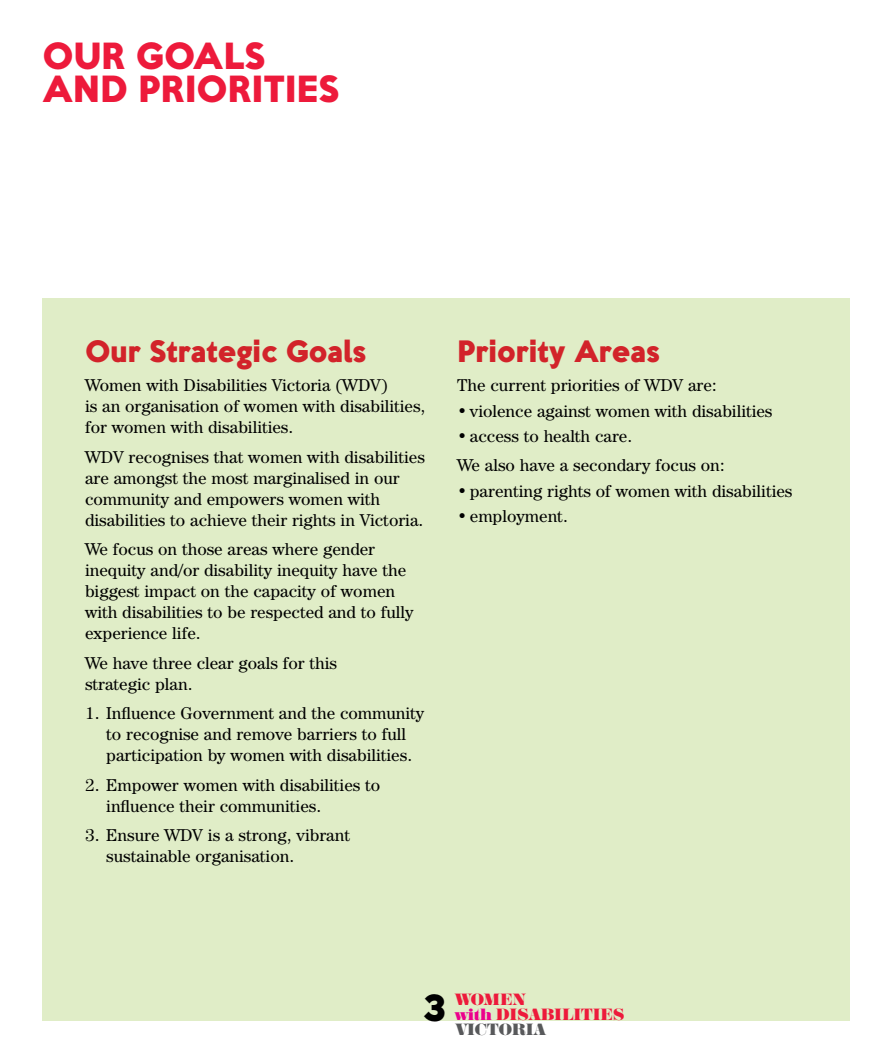
<style>
.page{position:relative;width:893px;height:1063px;background:#fff}
.page>*{position:absolute;margin:0;border:0;box-sizing:border-box;transform-origin:0 0}
.page_head{font:800 33px/33px "Keep Calm";color:#ed1a3b}
.t1{font:800 33px "Keep Calm";color:#000}
.A_head{font:800 27px "Keep Calm";color:#d2232a}
.Body_text_11_5_14pt{font:17.25px/21px "Century IT Cby BT";color:#000}
.t2{font:15px/15px "Sahara Bodoni";color:#ed1a3b}
.s1{color:#ec008c}
.s2{color:#58595b}
</style>
<div class="page">
<div style="left:43px;top:298px;width:807px;height:722px;background:#e0edc7"></div>
<p class="page_head" style="left:43px;top:38px;width:298px">OUR GOALS<br>AND PRIORITIES</p>
<p class="A_head" style="left:85px;top:328px;width:283px">Our Strategic Goals</p>
<p class="Body_text_11_5_14pt" style="left:85px;top:374px;width:342px">Women with Disabilities Victoria (WDV)<br>is an organisation of women with disabilities, for women with disabilities.</p>
<p class="Body_text_11_5_14pt" style="left:85px;top:446px;width:341px">WDV recognises that women with disabilities are amongst the most marginalised in our community and empowers women with disabilities to achieve their rights in Victoria.</p>
<p class="Body_text_11_5_14pt" style="left:85px;top:538px;width:330px">We focus on those areas where gender inequity and/or disability inequity have the biggest impact on the capacity of women with disabilities to be respected and to fully experience life.</p>
<p class="Body_text_11_5_14pt" style="left:85px;top:652px;width:254px">We have three clear goals for this strategic plan.</p>
<p class="Body_text_11_5_14pt" style="left:85px;top:703px;width:341px;text-align:center">1. Influence Government and the community to recognise and remove barriers to full participation by women with disabilities.</p>
<p class="Body_text_11_5_14pt" style="left:106px;top:774px;width:276px;text-indent:-21px">2. Empower women with disabilities to influence their communities.</p>
<p class="Body_text_11_5_14pt" style="left:106px;top:825px;width:245px;text-indent:-21px">3. Ensure WDV is a strong, vibrant sustainable organisation.</p>
<p class="A_head" style="left:457px;top:328px;width:204px">Priority Areas</p>
<p class="Body_text_11_5_14pt" style="left:457px;top:374px;width:261px">The current priorities of WDV are:</p>
<p class="Body_text_11_5_14pt" style="left:457px;top:400px;width:317px">• violence against women with disabilities</p>
<p class="Body_text_11_5_14pt" style="left:457px;top:425px;width:177px">• access to health care.</p>
<p class="Body_text_11_5_14pt" style="left:457px;top:454px;width:269px">We also have a secondary focus on:</p>
<p class="Body_text_11_5_14pt" style="left:457px;top:480px;width:337px">• parenting rights of women with disabilities</p>
<p class="Body_text_11_5_14pt" style="left:457px;top:505px;width:112px">• employment.</p>
<h1 class="t1" style="left:423px;top:979px;width:25px">3</h1>
<p class="t2" style="left:455px;top:992px;width:171px">WOMEN<br><span class="s1">with</span> DISABILITIES<br><span class="s2">VICTORIA</span></p>
</div>
